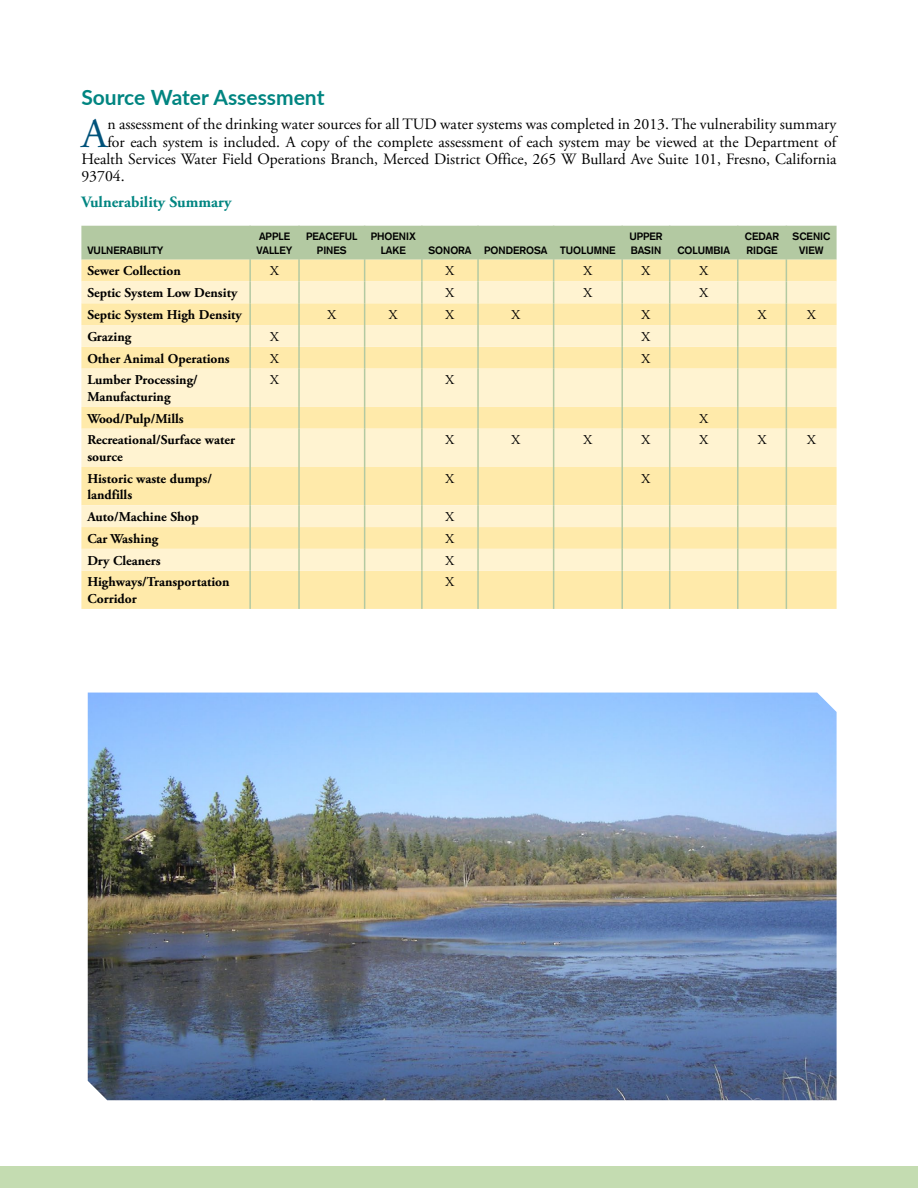
<style>
.page{position:relative;width:918px;height:1188px;background:#fff}
.page>*{position:absolute;margin:0;border:0;box-sizing:border-box;transform-origin:0 0}
.Initial_Cap{font:41.7px "Adobe Garamond Pro";color:#00527a}
.Article_Headline-19{font:700 21px "Lato";color:#008581}
.Initial_Cap-2{font:15.75px "Adobe Garamond Pro";color:#000}
.Subheader{font:700 15.75px "Adobe Garamond Pro";color:#008581}
.t1{font:700 13.5px/16.5px "Adobe Garamond Pro";color:#000}
.t2{font:13.5px "Adobe Garamond Pro";color:#000}
.t3{font:700 10.5px/13.5px "Akzidenz Grotesk";color:#000}
</style>
<div class="page">
<div style="left:0;top:1166px;width:918px;height:22px;background:#c4dcb1"></div>
<div style="left:81px;top:571px;width:756px;height:38px;background:#ffeaaa"></div>
<svg style="left:81px;top:369px;width:756px;height:202px;background:#ffefc2"></svg>
<hr style="left:249px;top:369px;width:2px;height:38px;background:#b3c9a2">
<hr style="left:249px;top:407px;width:2px;height:22px;background:#b3c9a2">
<hr style="left:249px;top:429px;width:2px;height:38px;background:#b3c9a2">
<hr style="left:249px;top:467px;width:2px;height:38px;background:#b3c9a2">
<hr style="left:249px;top:505px;width:2px;height:22px;background:#b3c9a2">
<hr style="left:249px;top:527px;width:2px;height:22px;background:#b3c9a2">
<hr style="left:249px;top:549px;width:2px;height:22px;background:#b3c9a2">
<hr style="left:249px;top:571px;width:2px;height:38px;background:#b3c9a2">
<hr style="left:298px;top:369px;width:2px;height:38px;background:#b3c9a2">
<hr style="left:298px;top:407px;width:2px;height:22px;background:#b3c9a2">
<hr style="left:298px;top:429px;width:2px;height:38px;background:#b3c9a2">
<hr style="left:298px;top:467px;width:2px;height:38px;background:#b3c9a2">
<hr style="left:298px;top:505px;width:2px;height:22px;background:#b3c9a2">
<hr style="left:298px;top:527px;width:2px;height:22px;background:#b3c9a2">
<hr style="left:298px;top:549px;width:2px;height:22px;background:#b3c9a2">
<hr style="left:298px;top:571px;width:2px;height:38px;background:#b3c9a2">
<svg style="left:81px;top:226px;width:756px;height:143px;background:#ece4b5"></svg>
<hr style="left:364px;top:369px;width:1px;height:38px;background:#b3c9a2">
<hr style="left:421px;top:369px;width:2px;height:38px;background:#b3c9a2">
<hr style="left:477px;top:369px;width:2px;height:38px;background:#b3c9a2">
<hr style="left:553px;top:369px;width:1px;height:38px;background:#b3c9a2">
<hr style="left:621px;top:369px;width:2px;height:38px;background:#b3c9a2">
<hr style="left:669px;top:369px;width:1px;height:38px;background:#b3c9a2">
<hr style="left:737px;top:369px;width:2px;height:38px;background:#b3c9a2">
<hr style="left:786px;top:369px;width:1px;height:38px;background:#b3c9a2">
<svg style="left:364px;top:407px;width:1px;height:22px"></svg>
<hr style="left:421px;top:407px;width:2px;height:22px;background:#b3c9a2">
<hr style="left:477px;top:407px;width:2px;height:22px;background:#b3c9a2">
<svg style="left:553px;top:407px;width:1px;height:22px"></svg>
<hr style="left:621px;top:407px;width:2px;height:22px;background:#b3c9a2">
<svg style="left:669px;top:407px;width:1px;height:22px"></svg>
<hr style="left:737px;top:407px;width:2px;height:22px;background:#b3c9a2">
<svg style="left:786px;top:407px;width:1px;height:22px"></svg>
<hr style="left:364px;top:429px;width:1px;height:38px;background:#b3c9a2">
<hr style="left:421px;top:429px;width:2px;height:38px;background:#b3c9a2">
<hr style="left:477px;top:429px;width:2px;height:38px;background:#b3c9a2">
<hr style="left:553px;top:429px;width:1px;height:38px;background:#b3c9a2">
<hr style="left:621px;top:429px;width:2px;height:38px;background:#b3c9a2">
<hr style="left:669px;top:429px;width:1px;height:38px;background:#b3c9a2">
<hr style="left:737px;top:429px;width:2px;height:38px;background:#b3c9a2">
<hr style="left:786px;top:429px;width:1px;height:38px;background:#b3c9a2">
<hr style="left:364px;top:467px;width:1px;height:38px;background:#b3c9a2">
<hr style="left:421px;top:467px;width:2px;height:38px;background:#b3c9a2">
<hr style="left:477px;top:467px;width:2px;height:38px;background:#b3c9a2">
<hr style="left:553px;top:467px;width:1px;height:38px;background:#b3c9a2">
<hr style="left:621px;top:467px;width:2px;height:38px;background:#b3c9a2">
<hr style="left:669px;top:467px;width:1px;height:38px;background:#b3c9a2">
<hr style="left:737px;top:467px;width:2px;height:38px;background:#b3c9a2">
<hr style="left:786px;top:467px;width:1px;height:38px;background:#b3c9a2">
<hr style="left:421px;top:505px;width:2px;height:22px;background:#b3c9a2">
<hr style="left:477px;top:505px;width:2px;height:22px;background:#b3c9a2">
<hr style="left:621px;top:505px;width:2px;height:22px;background:#b3c9a2">
<hr style="left:737px;top:505px;width:2px;height:22px;background:#b3c9a2">
<hr style="left:421px;top:527px;width:2px;height:22px;background:#b3c9a2">
<hr style="left:477px;top:527px;width:2px;height:22px;background:#b3c9a2">
<hr style="left:621px;top:527px;width:2px;height:22px;background:#b3c9a2">
<hr style="left:737px;top:527px;width:2px;height:22px;background:#b3c9a2">
<svg style="left:364px;top:505px;width:1px;height:66px"></svg>
<hr style="left:421px;top:549px;width:2px;height:22px;background:#b3c9a2">
<hr style="left:477px;top:549px;width:2px;height:22px;background:#b3c9a2">
<svg style="left:553px;top:505px;width:1px;height:66px"></svg>
<hr style="left:621px;top:549px;width:2px;height:22px;background:#b3c9a2">
<svg style="left:669px;top:505px;width:1px;height:66px"></svg>
<hr style="left:737px;top:549px;width:2px;height:22px;background:#b3c9a2">
<svg style="left:786px;top:505px;width:1px;height:66px"></svg>
<hr style="left:364px;top:571px;width:1px;height:38px;background:#b3c9a2">
<hr style="left:421px;top:571px;width:2px;height:38px;background:#b3c9a2">
<hr style="left:477px;top:571px;width:2px;height:38px;background:#b3c9a2">
<hr style="left:553px;top:571px;width:1px;height:38px;background:#b3c9a2">
<hr style="left:621px;top:571px;width:2px;height:38px;background:#b3c9a2">
<hr style="left:669px;top:571px;width:1px;height:38px;background:#b3c9a2">
<hr style="left:737px;top:571px;width:2px;height:38px;background:#b3c9a2">
<hr style="left:786px;top:571px;width:1px;height:38px;background:#b3c9a2">
<img style="left:88px;top:693px;width:749px;height:407px">
<p class="Article_Headline-19" style="left:81px;top:82px;width:245px">Source Water Assessment</p>
<p class="Initial_Cap" style="left:81px;top:108px;width:28px">A</p>
<p class="Initial_Cap-2" style="left:107px;top:115px;width:731px">n assessment of the drinking water sources for all TUD water systems was completed in 2013. The vulnerability summary</p>
<p class="Initial_Cap-2" style="left:107px;top:132px;width:731px">for each system is included. A copy of the complete assessment of each system may be viewed at the Department of</p>
<p class="Initial_Cap-2" style="left:81px;top:149px;width:757px">Health Services Water Field Operations Branch, Merced District Office, 265 W Bullard Ave Suite 101, Fresno, California</p>
<p class="Initial_Cap-2" style="left:81px;top:167px;width:45px">93704.</p>
<p class="Subheader" style="left:81px;top:193px;width:152px">Vulnerability Summary</p>
<p class="t3" style="left:87px;top:243px;width:78px">VULNERABILITY</p>
<p class="t3" style="left:257px;top:230px;width:37px">APPLE<br>VALLEY</p>
<p class="t3" style="left:306px;top:230px;width:53px;text-align:center">PEACEFUL<br>PINES</p>
<p class="t3" style="left:371px;top:230px;width:47px;text-align:center">PHOENIX<br>LAKE</p>
<p class="t3" style="left:745px;top:230px;width:36px">CEDAR<br>RIDGE</p>
<p class="t3" style="left:793px;top:230px;width:39px;text-align:center">SCENIC<br>VIEW</p>
<p class="t3" style="left:629px;top:230px;width:35px">UPPER<br>BASIN</p>
<p class="t3" style="left:428px;top:243px;width:45px">SONORA</p>
<p class="t3" style="left:484px;top:243px;width:65px">PONDEROSA</p>
<p class="t3" style="left:560px;top:243px;width:57px">TUOLUMNE</p>
<p class="t3" style="left:677px;top:243px;width:54px">COLUMBIA</p>
<p class="t1" style="left:87px;top:263px;width:95px">Sewer Collection</p>
<p class="t2" style="left:270px;top:263px;width:10px">X</p>
<p class="t2" style="left:446px;top:263px;width:10px">X</p>
<p class="t2" style="left:584px;top:263px;width:10px">X</p>
<p class="t2" style="left:642px;top:263px;width:10px">X</p>
<p class="t2" style="left:699px;top:263px;width:10px">X</p>
<p class="t1" style="left:87px;top:285px;width:151px">Septic System Low Density</p>
<p class="t2" style="left:446px;top:285px;width:10px">X</p>
<p class="t2" style="left:584px;top:285px;width:10px">X</p>
<p class="t2" style="left:699px;top:285px;width:10px">X</p>
<p class="t1" style="left:87px;top:307px;width:156px">Septic System High Density</p>
<p class="t2" style="left:327px;top:307px;width:10px">X</p>
<p class="t2" style="left:389px;top:307px;width:10px">X</p>
<p class="t2" style="left:446px;top:307px;width:10px">X</p>
<p class="t2" style="left:511px;top:307px;width:10px">X</p>
<p class="t2" style="left:642px;top:307px;width:10px">X</p>
<p class="t2" style="left:758px;top:307px;width:10px">X</p>
<p class="t2" style="left:807px;top:307px;width:10px">X</p>
<p class="t1" style="left:87px;top:329px;width:45px">Grazing</p>
<p class="t2" style="left:270px;top:328px;width:10px">X</p>
<p class="t2" style="left:642px;top:328px;width:10px">X</p>
<p class="t1" style="left:87px;top:350px;width:144px">Other Animal Operations</p>
<p class="t2" style="left:270px;top:350px;width:10px">X</p>
<p class="t2" style="left:642px;top:350px;width:10px">X</p>
<p class="t1" style="left:87px;top:372px;width:112px">Lumber Processing/<br>Manufacturing</p>
<p class="t2" style="left:270px;top:372px;width:10px">X</p>
<p class="t2" style="left:446px;top:372px;width:10px">X</p>
<p class="t1" style="left:87px;top:410px;width:98px">Wood/Pulp/Mills</p>
<p class="t2" style="left:699px;top:410px;width:10px">X</p>
<p class="t1" style="left:87px;top:432px;width:149px">Recreational/Surface water source</p>
<p class="t2" style="left:446px;top:432px;width:10px">X</p>
<p class="t2" style="left:511px;top:432px;width:10px">X</p>
<p class="t2" style="left:584px;top:432px;width:10px">X</p>
<p class="t2" style="left:642px;top:432px;width:10px">X</p>
<p class="t2" style="left:699px;top:432px;width:10px">X</p>
<p class="t2" style="left:758px;top:432px;width:10px">X</p>
<p class="t2" style="left:807px;top:432px;width:10px">X</p>
<p class="t1" style="left:87px;top:470px;width:126px">Historic waste dumps/ landfills</p>
<p class="t2" style="left:446px;top:470px;width:10px">X</p>
<p class="t2" style="left:642px;top:470px;width:10px">X</p>
<p class="t1" style="left:87px;top:509px;width:113px">Auto/Machine Shop</p>
<p class="t2" style="left:446px;top:509px;width:10px">X</p>
<p class="t1" style="left:87px;top:531px;width:72px">Car Washing</p>
<p class="t2" style="left:446px;top:530px;width:10px">X</p>
<p class="t1" style="left:87px;top:552px;width:75px">Dry Cleaners</p>
<p class="t2" style="left:446px;top:552px;width:10px">X</p>
<p class="t1" style="left:87px;top:574px;width:144px">Highways/Transportation<br>Corridor</p>
<p class="t2" style="left:446px;top:574px;width:10px">X</p>
</div>
